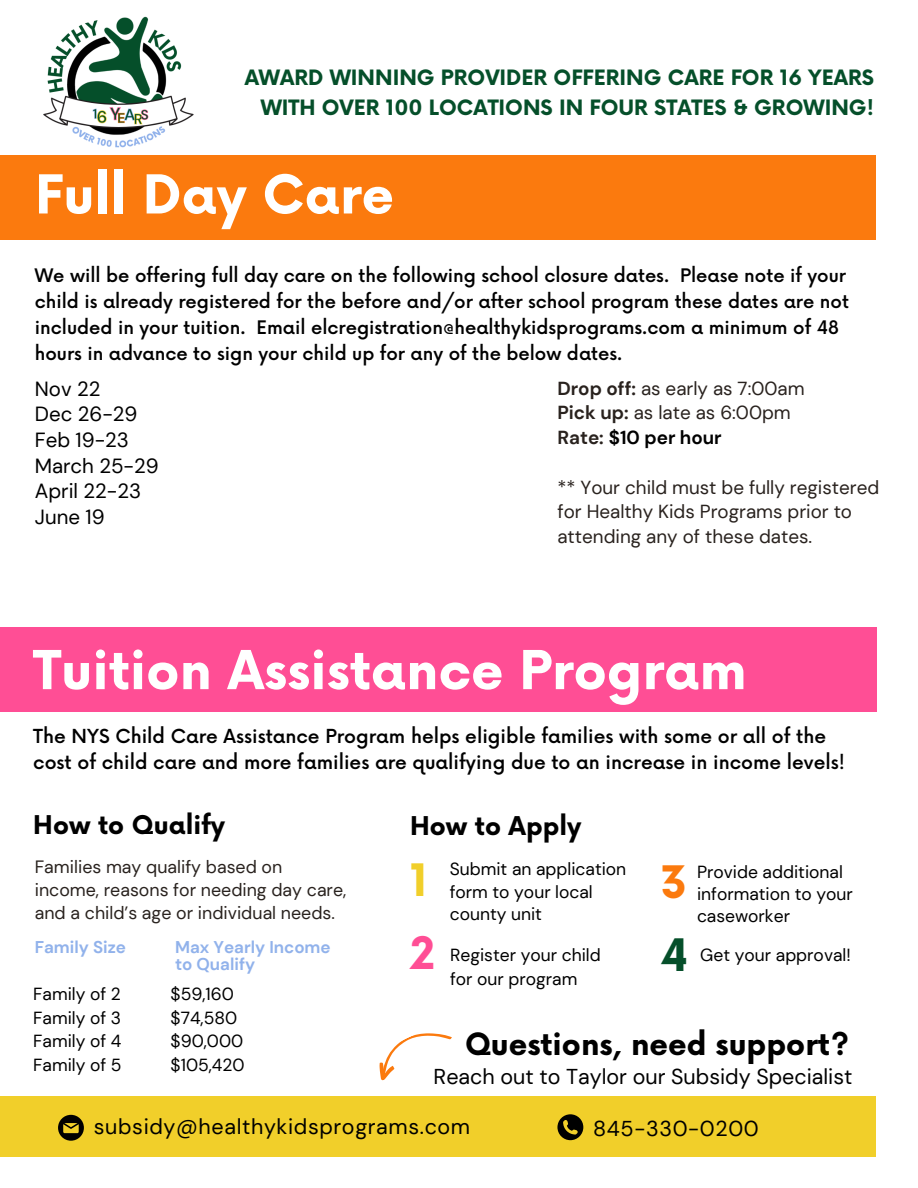
<style>
.page{position:relative;width:918px;height:1188px;background:#fff}
.page>*{position:absolute;margin:0;border:0;box-sizing:border-box;transform-origin:0 0}
.t1{font:700 52.35px "Now";color:#fff}
.t2{font:700 43.5px "Now";color:#fb7a0e}
.t3{font:700 43.5px "Now";color:#054f2a}
.t4{font:700 43.5px "Now";color:#f1cf2a}
.t5{font:700 43.5px "Now";color:#ff4e95}
.t6{font:700 30px "Now";color:#000}
.t7{font:700 25.2px "Now";color:#000}
.t8{font:21.45px "DM Sans";letter-spacing:.03em;color:#000}
.t9{font:21.45px "DM Sans";color:#000}
.t10{font:700 20.55px/30.3px "Now";color:#054f2a;text-align:right}
.t11{font:20.4px "DM Sans";color:#000}
.t12{font:500 18.9px/26.1px "Now";color:#000}
.t13{font:18.9px/24.8px "DM Sans";color:#29221e}
.t14{font:700 18.9px "DM Sans";color:#000}
.t15{font:500 18.15px/25.8px "Now";color:#000}
.t16{font:17.85px/23.4px "DM Sans";color:#29221e}
.t17{font:17.55px/22.4px "DM Sans";color:#000}
.t18{font:700 16.95px "DM Sans";color:#91b2eb}
.s1{font-weight:700}
.s2{color:#29221e}
</style>
<div class="page">
<div style="left:0;top:1096px;width:876px;height:61px;background:#f1cf2a"></div>
<svg style="left:58px;top:1115px;width:26px;height:26px"></svg>
<svg style="left:557px;top:1114px;width:26px;height:26px"></svg>
<div style="left:0;top:627px;width:877px;height:85px;background:#ff4e95"></div>
<svg style="left:379px;top:1033px;width:73px;height:48px"></svg>
<img style="left:35px;top:16px;width:161px;height:140px">
<div style="left:0;top:156px;width:876px;height:84px;background:#fb7a0e"></div>
<p class="t10" style="left:245px;top:63px;width:631px">AWARD WINNING PROVIDER OFFERING CARE FOR 16 YEARS<br>WITH OVER 100 LOCATIONS IN FOUR STATES &amp; GROWING!</p>
<p class="t1" style="left:35px;top:166px;width:361px">Full Day Care</p>
<p class="t15" style="left:35px;top:264px;width:816px">We will be offering full day care on the following school closure dates. Please note if your child is already registered for the before and/or after school program these dates are not included in your tuition. Email elcregistration@healthykidsprograms.com a minimum of 48 hours in advance to sign your child up for any of the below dates.</p>
<p class="t13" style="left:557px;top:376px;width:249px"><span class="s1">Drop off:</span> as early as 7:00am</p>
<p class="t13" style="left:557px;top:401px;width:235px"><span class="s1">Pick up:</span> as late as 6:00pm</p>
<p class="t14" style="left:557px;top:425px;width:166px"><span class="s2">Rate:</span> $10 per hour</p>
<p class="t13" style="left:557px;top:475px;width:323px">** Your child must be fully registered for Healthy Kids Programs prior to attending any of these dates.</p>
<p class="t11" style="left:35px;top:375px;width:67px">Nov 22</p>
<p class="t11" style="left:35px;top:401px;width:104px">Dec 26-29</p>
<p class="t11" style="left:35px;top:427px;width:96px">Feb 19-23</p>
<p class="t11" style="left:35px;top:452px;width:125px">March 25-29</p>
<p class="t11" style="left:35px;top:478px;width:108px">April 22-23</p>
<p class="t11" style="left:35px;top:504px;width:71px">June 19</p>
<p class="t1" style="left:33px;top:642px;width:715px">Tuition Assistance Program</p>
<p class="t12" style="left:33px;top:724px;width:813px">The NYS Child Care Assistance Program helps eligible families with some or all of the cost of child care and more families are qualifying due to an increase in income levels!</p>
<p class="t7" style="left:33px;top:811px;width:193px">How to Qualify</p>
<p class="t7" style="left:410px;top:812px;width:173px">How to Apply</p>
<p class="t17" style="left:450px;top:858px;width:178px">Submit an application form to your local county unit</p>
<p class="t16" style="left:35px;top:855px;width:313px">Families may qualify based on income, reasons for needing day care, and a child’s age or individual needs.</p>
<p class="t4" style="left:410px;top:857px;width:20px">1</p>
<p class="t5" style="left:410px;top:930px;width:26px">2</p>
<p class="t17" style="left:697px;top:860px;width:157px">Provide additional information to your caseworker</p>
<p class="t17" style="left:700px;top:944px;width:152px">Get your approval!</p>
<p class="t2" style="left:661px;top:859px;width:28px">3</p>
<p class="t3" style="left:661px;top:932px;width:29px">4</p>
<p class="t18" style="left:35px;top:936px;width:93px">Family Size</p>
<p class="t18" style="left:175px;top:936px;width:157px">Max Yearly Income</p>
<p class="t18" style="left:175px;top:953px;width:82px">to Qualify</p>
<p class="t17" style="left:450px;top:943px;width:152px;line-height:24px">Register your child for our program</p>
<p class="t17" style="left:171px;top:983px;width:65px">$59,160</p>
<p class="t17" style="left:171px;top:1006px;width:68px">$74,580</p>
<p class="t17" style="left:171px;top:1030px;width:74px">$90,000</p>
<p class="t17" style="left:171px;top:1054px;width:75px">$105,420</p>
<p class="t17" style="left:33px;top:983px;width:89px">Family of 2</p>
<p class="t17" style="left:33px;top:1006px;width:89px">Family of 3</p>
<p class="t17" style="left:33px;top:1030px;width:90px">Family of 4</p>
<p class="t17" style="left:33px;top:1054px;width:90px">Family of 5</p>
<p class="t6" style="left:465px;top:1028px;width:386px">Questions, need support?</p>
<p class="t9" style="left:434px;top:1062px;width:420px">Reach out to Taylor our Subsidy Specialist</p>
<p class="t8" style="left:94px;top:1113px;width:378px">subsidy@healthykidsprograms.com</p>
<p class="t8" style="left:593px;top:1115px;width:167px">845-330-0200</p>
</div>
